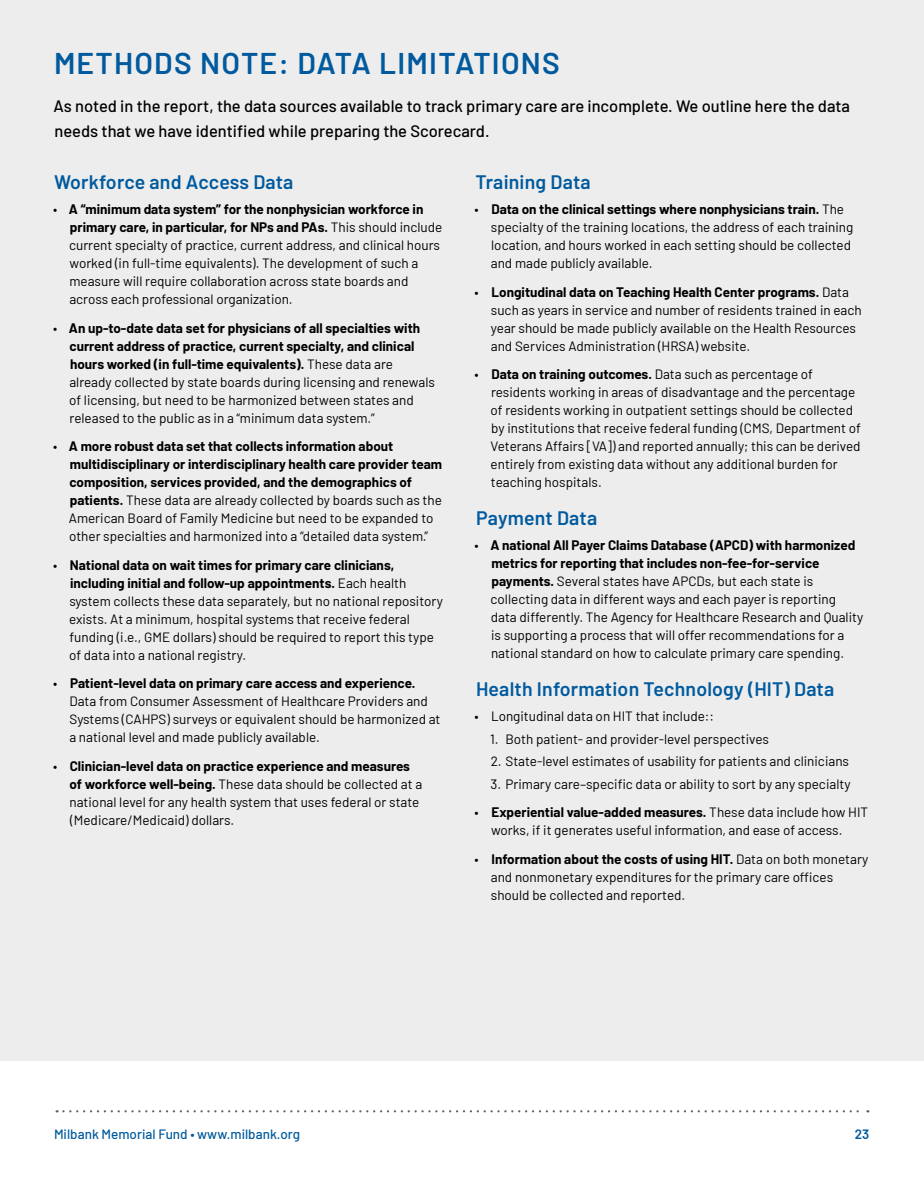
<style>
.page{position:relative;width:924px;height:1188px;background:#fff}
.page>*{position:absolute;margin:0;border:0;box-sizing:border-box;transform-origin:0 0}
.h2_sidebar_box_-_headline_1_-_NOT_TOC{font:600 30px "Barlow";letter-spacing:.04em;color:#005a9d}
.h3_sidebar_box_-_headline_2{font:600 19.5px "Barlow";letter-spacing:.01em;color:#005a9d}
.p_sidebar_box_-_body_text{font:500 16.5px/25.5px "Barlow";color:#000}
.p_sidebar_-_body_text_-_bullets_1{font:13.5px/18px "Barlow";color:#000}
.p_sidebar_-_body_text_-_bullets_1-2{font:700 13.5px/18px "Barlow";color:#000}
.p_sidebar_-_body_text_-_bullets_2{font:13.5px "Barlow";color:#000}
.t1{font:500 13.5px "Barlow";color:#005a9d}
.t2{font:600 13.5px "Barlow";color:#005a9d}
.s1{font-weight:700}
.s2{font-weight:400}
</style>
<div class="page">
<div style="left:0;top:0;width:924px;height:1061px;background:#ececed"></div>
<svg style="left:57px;top:1110px;width:811px;height:2px"></svg>
<h2 class="h2_sidebar_box_-_headline_1_-_NOT_TOC" style="left:54px;top:41px;width:507px">METHODS NOTE: DATA LIMITATIONS</h2>
<p class="p_sidebar_box_-_body_text" style="left:54px;top:92px;width:798px">As noted in the report, the data sources available to track primary care are incomplete. We outline here the data needs that we have identified while preparing the Scorecard.</p>
<h3 class="h3_sidebar_box_-_headline_2" style="left:54px;top:167px;width:241px">Workforce and Access Data</h3>
<p class="p_sidebar_-_body_text_-_bullets_1" style="left:69px;top:199px;width:375px;text-indent:-16px">• <span class="s1">A “minimum data system” for the nonphysician workforce in primary care, in particular, for NPs and PAs.</span> This should include current specialty of practice, current address, and clinical hours worked (in full-time equivalents). The development of such a measure will require collaboration across state boards and across each professional organization.</p>
<p class="p_sidebar_-_body_text_-_bullets_1" style="left:69px;top:318px;width:367px;text-indent:-16px">• <span class="s1">An up-to-date data set for physicians of all specialties with current address of practice, current specialty, and clinical hours worked (in full-time equivalents).</span> These data are already collected by state boards during licensing and renewals of licensing, but need to be harmonized between states and released to the public as in a “minimum data system.”</p>
<p class="p_sidebar_-_body_text_-_bullets_1-2" style="left:69px;top:436px;width:375px;text-indent:-16px"><span class="s2">•</span> A more robust data set that collects information about multidisciplinary or interdisciplinary health care provider team composition, services provided, and the demographics of patients. <span class="s2">These data are already collected by boards such as the American Board of Family Medicine but need to be expanded to other specialties and harmonized into a “detailed data system.”</span></p>
<p class="p_sidebar_-_body_text_-_bullets_1" style="left:69px;top:555px;width:375px;text-indent:-16px">• <span class="s1">National data on wait times for primary care clinicians, including initial and follow-up appointments.</span> Each health system collects these data separately, but no national repository exists. At a minimum, hospital systems that receive federal funding (i.e., GME dollars) should be required to report this type of data into a national registry.</p>
<p class="p_sidebar_-_body_text_-_bullets_1" style="left:69px;top:673px;width:373px;text-indent:-16px">• <span class="s1">Patient-level data on primary care access and experience.<br></span>Data from Consumer Assessment of Healthcare Providers and Systems (CAHPS) surveys or equivalent should be harmonized at a national level and made publicly available.</p>
<p class="p_sidebar_-_body_text_-_bullets_1" style="left:69px;top:756px;width:354px;text-indent:-16px">• <span class="s1">Clinician-level data on practice experience and measures of workforce well-being.</span> These data should be collected at a national level for any health system that uses federal or state (Medicare/Medicaid) dollars.</p>
<h3 class="h3_sidebar_box_-_headline_2" style="left:476px;top:167px;width:117px">Training Data</h3>
<p class="p_sidebar_-_body_text_-_bullets_1" style="left:491px;top:199px;width:364px;text-indent:-16px">• <span class="s1">Data on the clinical settings where nonphysicians train.</span> The specialty of the training locations, the address of each training location, and hours worked in each setting should be collected and made publicly available.</p>
<p class="p_sidebar_-_body_text_-_bullets_1" style="left:491px;top:282px;width:372px;text-indent:-16px">• <span class="s1">Longitudinal data on Teaching Health Center programs.</span> Data such as years in service and number of residents trained in each year should be made publicly available on the Health Resources and Services Administration (HRSA) website.</p>
<p class="p_sidebar_-_body_text_-_bullets_1" style="left:491px;top:364px;width:372px;text-indent:-16px">• <span class="s1">Data on training outcomes.</span> Data such as percentage of residents working in areas of disadvantage and the percentage of residents working in outpatient settings should be collected by institutions that receive federal funding (CMS, Department of Veterans Affairs [VA]) and reported annually; this can be derived entirely from existing data without any additional burden for teaching hospitals.</p>
<h3 class="h3_sidebar_box_-_headline_2" style="left:476px;top:503px;width:123px">Payment Data</h3>
<p class="p_sidebar_-_body_text_-_bullets_1" style="left:491px;top:535px;width:374px;text-indent:-16px">• <span class="s1">A national All Payer Claims Database (APCD) with harmonized metrics for reporting that includes non-fee-for-service payments.</span> Several states have APCDs, but each state is collecting data in different ways and each payer is reporting data differently. The Agency for Healthcare Research and Quality is supporting a process that will offer recommendations for a national standard on how to calculate primary care spending.</p>
<h3 class="h3_sidebar_box_-_headline_2" style="left:476px;top:674px;width:360px">Health Information Technology (HIT) Data</h3>
<p class="p_sidebar_-_body_text_-_bullets_1" style="left:475px;top:706px;width:241px">• Longitudinal data on HIT that include::</p>
<p class="p_sidebar_-_body_text_-_bullets_2" style="left:490px;top:729px;width:280px">1. Both patient- and provider-level perspectives</p>
<p class="p_sidebar_-_body_text_-_bullets_2" style="left:491px;top:751px;width:360px">2. State-level estimates of usability for patients and clinicians</p>
<p class="p_sidebar_-_body_text_-_bullets_2" style="left:491px;top:774px;width:362px">3. Primary care–specific data or ability to sort by any specialty</p>
<p class="p_sidebar_-_body_text_-_bullets_1" style="left:491px;top:802px;width:379px;text-indent:-16px">• <span class="s1">Experiential value-added measures.</span> These data include how HIT works, if it generates useful information, and ease of access.</p>
<p class="p_sidebar_-_body_text_-_bullets_1" style="left:491px;top:849px;width:379px;text-indent:-16px">• <span class="s1">Information about the costs of using HIT.</span> Data on both monetary and nonmonetary expenditures for the primary care offices should be collected and reported.</p>
<p class="t1" style="left:54px;top:1124px;width:248px">Milbank Memorial Fund • www.milbank.org</p>
<p class="t2" style="left:855px;top:1124px;width:16px">23</p>
</div>
